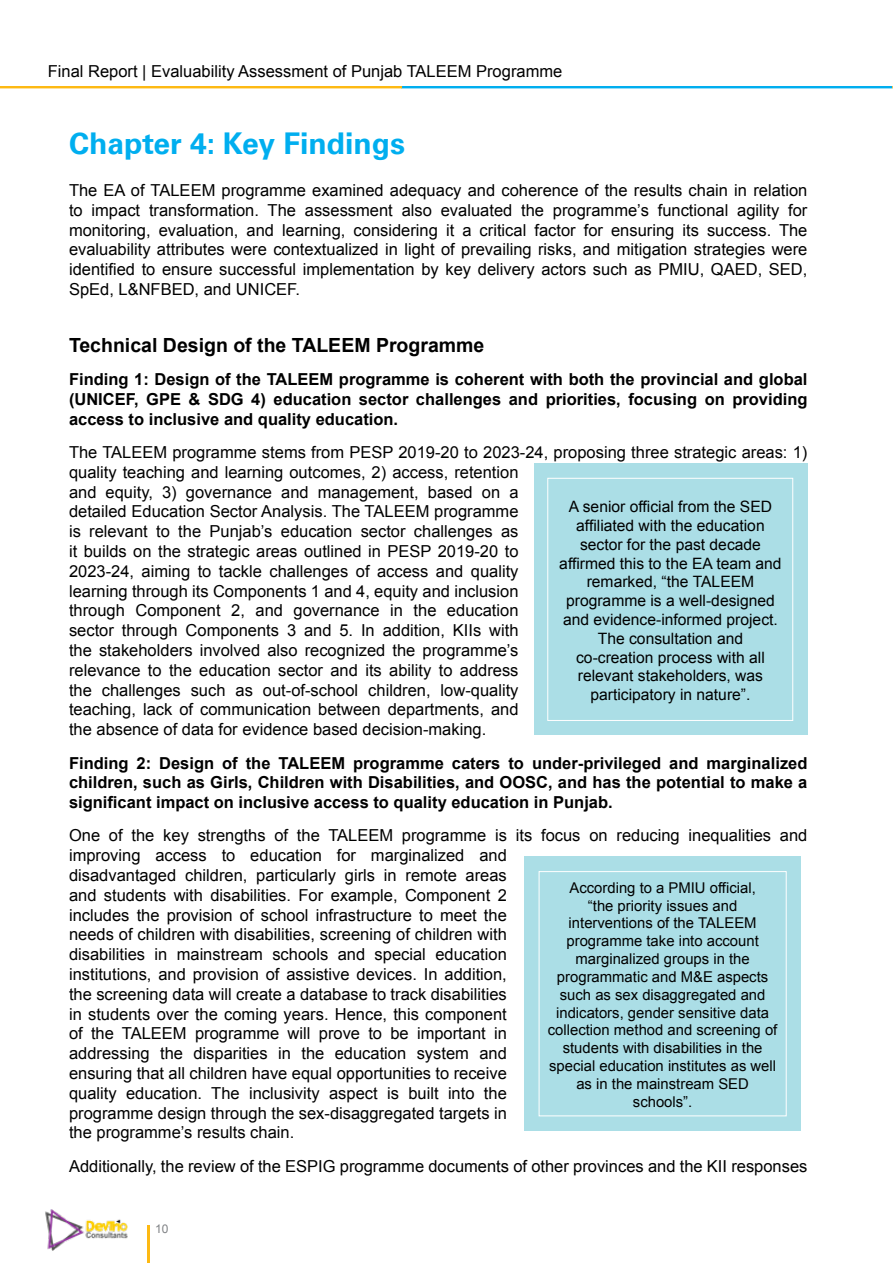
<style>
.page{position:relative;width:893px;height:1263px;background:#fff}
.page>*{position:absolute;margin:0;border:0;box-sizing:border-box;transform-origin:0 0}
.t1{font:700 30px "Univers LT Pro 65";color:#00aeef}
.t2{font:700 19.5px "Arial";color:#000}
.t3{font:16.5px/19.8px "Arial";color:#000}
.t4{font:700 16.5px/19.8px "Arial";color:#000;text-align:justify}
.t5{font:15.6px/18.8px "Arial";color:#000;text-align:center}
.t6{font:14.85px/17.9px "Arial";color:#000;text-align:center}
.t7{font:12px "Arial";color:#808285}
</style>
<div class="page">
<hr style="left:148px;top:1225px;width:2px;height:38px;background:#fdb913">
<div style="left:401px;top:86px;width:491px;height:2px;border:2px solid #00aeef"></div>
<div style="left:0;top:86px;width:402px;height:2px;border:2px solid #fdb913"></div>
<img style="left:45px;top:1209px;width:83px;height:42px">
<div style="left:525px;top:857px;width:276px;height:274px;background:#abdee6"></div>
<div style="left:539px;top:871px;width:248px;height:245px;border:1px solid #fff"></div>
<div style="left:533px;top:464px;width:274px;height:271px;background:#abdee6"></div>
<div style="left:547px;top:478px;width:246px;height:243px;border:1px solid #fff"></div>
<p class="t3" style="left:48px;top:61px;width:516px">Final Report | Evaluability Assessment of Punjab TALEEM Programme</p>
<h1 class="t1" style="left:69px;top:122px;width:338px">Chapter 4: Key Findings</h1>
<p class="t3" style="left:69px;top:181px;width:740px;text-align:justify">The EA of TALEEM programme examined adequacy and coherence of the results chain in relation to impact transformation. The assessment also evaluated the programme’s functional agility for monitoring, evaluation, and learning, considering it a critical factor for ensuring its success. The evaluability attributes were contextualized in light of prevailing risks, and mitigation strategies were identified to ensure successful implementation by key delivery actors such as PMIU, QAED, SED, SpEd, L&amp;NFBED, and UNICEF.</p>
<p class="t2" style="left:69px;top:332px;width:417px">Technical Design of the TALEEM Programme</p>
<p class="t4" style="left:69px;top:370px;width:740px">Finding 1: Design of the TALEEM programme is coherent with both the provincial and global (UNICEF, GPE &amp; SDG 4) education sector challenges and priorities, focusing on providing access to inclusive and quality education.</p>
<p class="t3" style="left:69px;top:442px;width:740px">The TALEEM programme stems from PESP 2019-20 to 2023-24, proposing three strategic areas: 1) quality teaching and learning outcomes, 2) access, retention<br>and equity, 3) governance and management, based on a<br>detailed Education Sector Analysis. The TALEEM programme<br>is relevant to the Punjab’s education sector challenges as<br>it builds on the strategic areas outlined in PESP 2019-20 to<br>2023-24, aiming to tackle challenges of access and quality<br>learning through its Components 1 and 4, equity and inclusion<br>through Component 2, and governance in the education<br>sector through Components 3 and 5. In addition, KIIs with<br>the stakeholders involved also recognized the programme’s<br>relevance to the education sector and its ability to address<br>the challenges such as out-of-school children, low-quality<br>teaching, lack of communication between departments, and<br>the absence of data for evidence based decision-making.</p>
<p class="t4" style="left:69px;top:753px;width:740px">Finding 2: Design of the TALEEM programme caters to under-privileged and marginalized children, such as Girls, Children with Disabilities, and OOSC, and has the potential to make a significant impact on inclusive access to quality education in Punjab.</p>
<p class="t3" style="left:69px;top:826px;width:740px">One of the key strengths of the TALEEM programme is its focus on reducing inequalities and improving access to education for marginalized and<br>disadvantaged children, particularly girls in remote areas<br>and students with disabilities. For example, Component 2<br>includes the provision of school infrastructure to meet the<br>needs of children with disabilities, screening of children with<br>disabilities in mainstream schools and special education<br>institutions, and provision of assistive devices. In addition,<br>the screening data will create a database to track disabilities<br>in students over the coming years. Hence, this component<br>of the TALEEM programme will prove to be important in<br>addressing the disparities in the education system and<br>ensuring that all children have equal opportunities to receive<br>quality education. The inclusivity aspect is built into the<br>programme design through the sex-disaggregated targets in<br>the programme’s results chain.</p>
<p class="t3" style="left:69px;top:1156px;width:740px">Additionally, the review of the ESPIG programme documents of other provinces and the KII responses</p>
<p class="t5" style="left:559px;top:498px;width:224px">A senior official from the SED affiliated with the education sector for the past decade affirmed this to the EA team and remarked, “the TALEEM programme is a well-designed and evidence-informed project.<br>The consultation and co-creation process with all relevant stakeholders, was participatory in nature”.</p>
<p class="t6" style="left:548px;top:879px;width:231px">According to a PMIU official,<br>“the priority issues and interventions of the TALEEM programme take into account marginalized groups in the programmatic and M&amp;E aspects such as sex disaggregated and indicators, gender sensitive data collection method and screening of students with disabilities in the special education institutes as well as in the mainstream SED schools”.</p>
<p class="t7" style="left:155px;top:1221px;width:15px">10</p>
</div>
